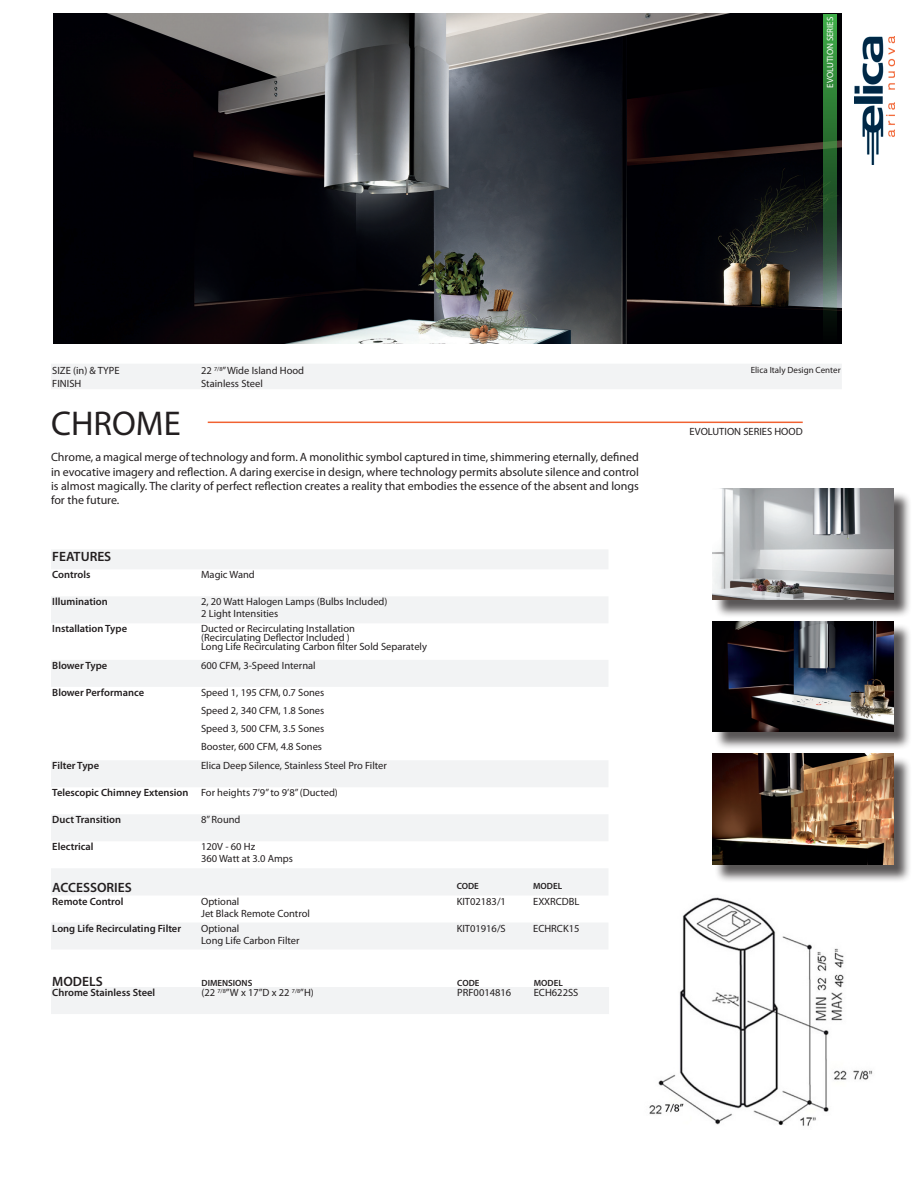
<style>
.page{position:relative;width:918px;height:1188px;background:#fff}
.page>*{position:absolute;margin:0;border:0;box-sizing:border-box;transform-origin:0 0}
.t1{font:34.5px "Myriad Pro";color:#231f20}
.t2{font:600 13.5px "Myriad Pro";color:#231f20}
.t3{font:12px/14.4px "Myriad Pro";color:#231f20;text-align:justify}
.t4{font:10.5px "Myriad Pro";color:#231f20}
.t5{font:600 10.5px "Myriad Pro";color:#231f20}
.t6{font:600 9px "Myriad Pro";color:#231f20}
.t7{font:9px "Myriad Pro";color:#231f20}
.t8{font:9px "Myriad Pro";color:#fff}
</style>
<div class="page">
<img style="left:53px;top:14px;width:789px;height:330px">
<div style="left:715px;top:491px;width:197px;height:127px;background:#231f20;opacity:.75"></div>
<img style="left:712px;top:489px;width:181px;height:110px">
<hr style="left:208px;top:422px;width:595px;height:1px;background:#f16232">
<div style="left:715px;top:624px;width:197px;height:126px;background:#231f20;opacity:.75"></div>
<img style="left:712px;top:621px;width:181px;height:111px">
<div style="left:715px;top:756px;width:197px;height:127px;background:#231f20;opacity:.75"></div>
<img style="left:712px;top:754px;width:181px;height:110px">
<img style="left:855px;top:37px;width:40px;height:127px">
<svg style="left:823px;top:14px;width:14px;height:330px"></svg>
<img style="left:649px;top:897px;width:224px;height:229px">
<svg style="left:51px;top:550px;width:557px;height:399px"></svg>
<div style="left:51px;top:987px;width:558px;height:27px;background:#f2f3f4"></div>
<div style="left:51px;top:364px;width:791px;height:25px;background:#f2f3f4"></div>
<p class="t8" style="left:824px;top:88px;width:72px;rotate:-90deg">EVOLUTION SERIES</p>
<p class="t4" style="left:52px;top:364px;width:69px">SIZE (in) &amp; TYPE</p>
<p class="t4" style="left:201px;top:364px;width:105px">22 <sup>7/8</sup>” Wide Island Hood</p>
<p class="t7" style="left:751px;top:365px;width:91px">Elica Italy Design Center</p>
<p class="t4" style="left:52px;top:377px;width:31px">FINISH</p>
<p class="t4" style="left:201px;top:377px;width:63px">Stainless Steel</p>
<p class="t1" style="left:51px;top:402px;width:131px">CHROME</p>
<p class="t3" style="left:51px;top:450px;width:589px">Chrome, a magical merge of technology and form. A monolithic symbol captured in time, shimmering eternally, defined in evocative imagery and reflection. A daring exercise in design, where technology permits absolute silence and control is almost magically. The clarity of perfect reflection creates a reality that embodies the essence of the absent and longs for the future.</p>
<p class="t2" style="left:52px;top:548px;width:61px">FEATURES</p>
<p class="t5" style="left:52px;top:568px;width:40px">Controls</p>
<p class="t4" style="left:201px;top:568px;width:55px">Magic Wand</p>
<p class="t5" style="left:52px;top:595px;width:57px">Illumination</p>
<p class="t4" style="left:201px;top:595px;width:188px">2, 20 Watt Halogen Lamps (Bulbs Included)</p>
<p class="t4" style="left:201px;top:607px;width:79px">2 Light Intensities</p>
<p class="t5" style="left:52px;top:622px;width:76px">Installation Type</p>
<p class="t4" style="left:201px;top:622px;width:155px">Ducted or Recirculating Installation</p>
<p class="t4" style="left:201px;top:631px;width:150px">(Recirculating Deflector Included )</p>
<p class="t4" style="left:201px;top:640px;width:227px">Long Life Recirculating Carbon filter Sold Separately</p>
<p class="t5" style="left:52px;top:659px;width:57px">Blower Type</p>
<p class="t4" style="left:201px;top:659px;width:116px">600 CFM, 3-Speed Internal</p>
<p class="t5" style="left:52px;top:686px;width:93px">Blower Performance</p>
<p class="t4" style="left:201px;top:686px;width:125px">Speed 1, 195 CFM, 0.7 Sones</p>
<p class="t4" style="left:201px;top:704px;width:125px">Speed 2, 340 CFM, 1.8 Sones</p>
<p class="t4" style="left:201px;top:722px;width:125px">Speed 3, 500 CFM, 3.5 Sones</p>
<p class="t4" style="left:201px;top:740px;width:123px">Booster, 600 CFM, 4.8 Sones</p>
<p class="t5" style="left:52px;top:759px;width:48px">Filter Type</p>
<p class="t4" style="left:201px;top:759px;width:187px">Elica Deep Silence, Stainless Steel Pro Filter</p>
<p class="t5" style="left:52px;top:786px;width:138px">Telescopic Chimney Extension</p>
<p class="t4" style="left:201px;top:786px;width:138px">For heights 7’9” to 9’8” (Ducted)</p>
<p class="t5" style="left:52px;top:813px;width:70px">Duct Transition</p>
<p class="t4" style="left:201px;top:813px;width:41px">8” Round</p>
<p class="t5" style="left:52px;top:840px;width:43px">Electrical</p>
<p class="t4" style="left:201px;top:840px;width:56px">120V - 60 Hz</p>
<p class="t4" style="left:201px;top:852px;width:93px">360 Watt at 3.0 Amps</p>
<p class="t2" style="left:52px;top:879px;width:81px">ACCESSORIES</p>
<p class="t6" style="left:457px;top:881px;width:24px">CODE</p>
<p class="t6" style="left:533px;top:881px;width:30px">MODEL</p>
<p class="t5" style="left:52px;top:894px;width:73px">Remote Control</p>
<p class="t4" style="left:201px;top:895px;width:40px">Optional</p>
<p class="t4" style="left:201px;top:907px;width:110px">Jet Black Remote Control</p>
<p class="t4" style="left:457px;top:895px;width:51px">KIT02183/1</p>
<p class="t4" style="left:533px;top:895px;width:48px">EXXRCDBL</p>
<p class="t5" style="left:52px;top:921px;width:130px">Long Life Recirculating Filter</p>
<p class="t4" style="left:201px;top:922px;width:40px">Optional</p>
<p class="t4" style="left:201px;top:934px;width:100px">Long Life Carbon Filter</p>
<p class="t4" style="left:457px;top:922px;width:51px">KIT01916/S</p>
<p class="t4" style="left:533px;top:922px;width:48px">ECHRCK15</p>
<p class="t2" style="left:52px;top:973px;width:52px">MODELS</p>
<p class="t6" style="left:202px;top:977px;width:52px">DIMENSIONS</p>
<p class="t6" style="left:457px;top:977px;width:24px">CODE</p>
<p class="t6" style="left:534px;top:977px;width:30px">MODEL</p>
<p class="t5" style="left:52px;top:986px;width:104px">Chrome Stainless Steel</p>
<p class="t4" style="left:202px;top:986px;width:114px">(22 <sup>7/8</sup>”W x 17”D x 22 <sup>7/8</sup>”H)</p>
<p class="t4" style="left:457px;top:986px;width:56px">PRF0014816</p>
<p class="t4" style="left:534px;top:986px;width:46px">ECH622SS</p>
<p class="t4" style="left:690px;top:425px;width:115px">EVOLUTION SERIES HOOD</p>
</div>
